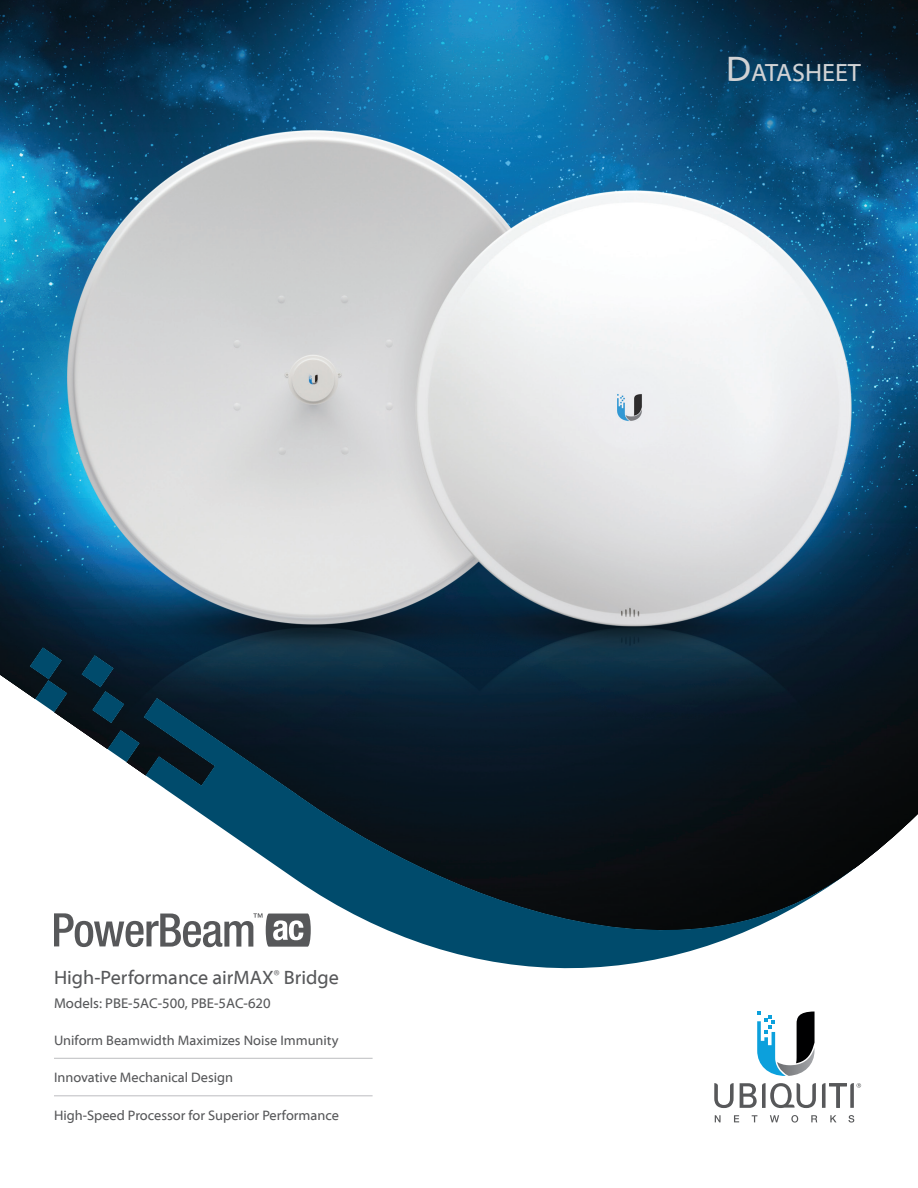
<style>
.page{position:relative;width:918px;height:1188px;background:#fff}
.page>*{position:absolute;margin:0;border:0;box-sizing:border-box;transform-origin:0 0}
.t1{font:25.2px "Myriad Web Pro";color:#d1d2d4}
.t2{font:19.5px "Myriad Web Pro";color:#57585a}
.t3{font:14.25px "Myriad Web Pro";color:#57585a}
.t4{font:13.8px "Myriad Web Pro";color:#57585a}
.s1{font-size:36px}
</style>
<div class="page">
<hr style="left:54px;top:1058px;width:319px;height:1px;background:#bcbdc0">
<hr style="left:54px;top:1095px;width:319px;height:1px;background:#bcbdc0">
<img style="left:0;top:0;width:918px;height:932px">
<svg style="left:81px;top:655px;width:43px;height:68px;background:#06293c"></svg>
<svg style="left:108px;top:730px;width:32px;height:32px"></svg>
<svg style="left:144px;top:698px;width:711px;height:271px"></svg>
<svg style="left:30px;top:647px;width:37px;height:65px;background:#194052"></svg>
<svg style="left:757px;top:1011px;width:58px;height:65px"></svg>
<svg style="left:714px;top:1083px;width:20px;height:25px"></svg>
<svg style="left:740px;top:1083px;width:76px;height:25px"></svg>
<svg style="left:715px;top:1115px;width:6px;height:7px"></svg>
<svg style="left:734px;top:1115px;width:5px;height:7px"></svg>
<svg style="left:752px;top:1115px;width:5px;height:7px"></svg>
<svg style="left:770px;top:1115px;width:9px;height:7px"></svg>
<svg style="left:791px;top:1115px;width:7px;height:8px"></svg>
<svg style="left:811px;top:1115px;width:6px;height:7px"></svg>
<svg style="left:830px;top:1115px;width:6px;height:7px"></svg>
<svg style="left:848px;top:1115px;width:6px;height:8px"></svg>
<svg style="left:822px;top:1083px;width:39px;height:25px"></svg>
<h2 class="t2" style="left:54px;top:967px;width:286px">High-Performance airMAX<sup>®</sup> Bridge</h2>
<p class="t3" style="left:54px;top:996px;width:218px">Models: PBE-5AC-500, PBE-5AC-620</p>
<p class="t4" style="left:54px;top:1033px;width:286px">Uniform Beamwidth Maximizes Noise Immunity</p>
<p class="t4" style="left:54px;top:1070px;width:181px">Innovative Mechanical Design</p>
<p class="t4" style="left:54px;top:1108px;width:287px">High-Speed Processor for Superior Performance</p>
<h1 class="t1" style="left:726px;top:59px;width:136px"><span class="s1">D</span>ATASHEET</h1>
</div>
